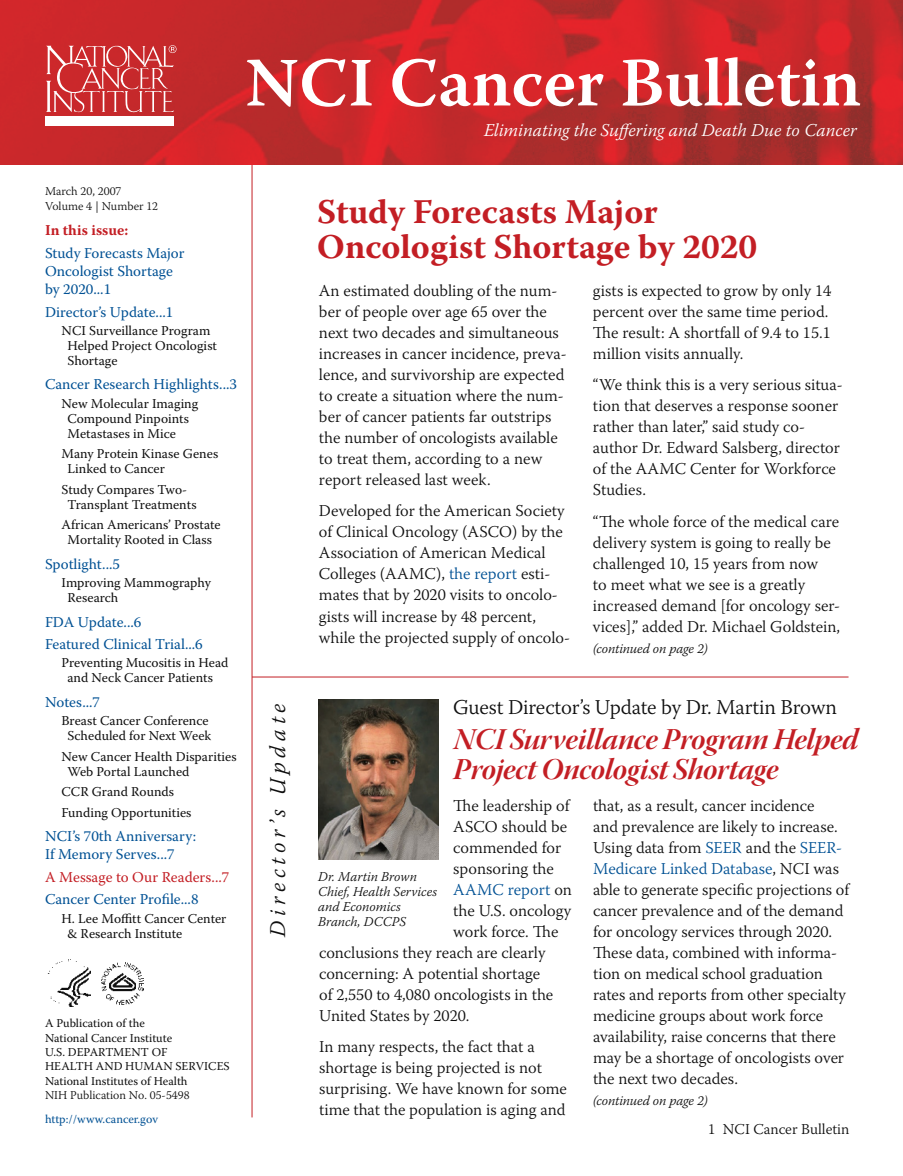
<style>
.page{position:relative;width:903px;height:1176px;background:#fff}
.page>*{position:absolute;margin:0;border:0;box-sizing:border-box;transform-origin:0 0}
.t1{font:600 69px "Warnock Pro";color:#fff}
._1_-_Lead_Article_Ti{font:700 34.5px/34.5px "Warnock Pro";color:#c31e24}
._2_-_Story_Title{font:30px/30px "Warnock Pro Bold It Disp";letter-spacing:-.01em;color:#c31e24}
._1_-_Sections{font:italic 300 22.5px "Warnock Pro";letter-spacing:.2em;color:#0f0f0f}
.names_contacts{font:300 21px "Warnock Pro";letter-spacing:-.01em;color:#0f0f0f}
.t2{font:italic 300 18px "Warnock Pro";color:#fff}
.t3{font:300 16.5px/21px "Warnock Pro";color:#0f0f0f}
.t4{font:300 16.5px "Warnock Pro";letter-spacing:.005em;color:#005194}
._1_-_TOC_Contents{font:15px/18px "Warnock Pro";color:#005194}
._1_-_TOC_Contents-2{font:15px "Warnock Pro";color:#c31e24}
.t5{font:300 15px "Warnock Pro";color:#0f0f0f}
.TOC_Head{font:700 15px "Warnock Pro";color:#c31e24}
._2_-_TOC_Contents_su{font:13.5px/15px "Warnock Pro";color:#0f0f0f}
.t6{font:italic 300 13.5px/15px "Warnock Pro";letter-spacing:-.005em;color:#0f0f0f}
.t7{font:12px/14.4px "Warnock Pro";color:#0f0f0f}
.t8{font:300 12px "Warnock Pro";color:#0f0f0f}
.t9{font:12px "Warnock Pro";color:#005194}
.s1{color:#005194}
.s2{color:#0f0f0f}
</style>
<div class="page">
<hr style="left:252px;top:20px;width:1px;height:1097px;background:#c31e24">
<img style="left:0;top:0;width:903px;height:164px">
<div style="left:45px;top:116px;width:129px;height:10px;background:#fff"></div>
<svg style="left:46px;top:45px;width:131px;height:68px;background:#d14e50"></svg>
<img style="left:47px;top:959px;width:43px;height:46px">
<img style="left:102px;top:962px;width:42px;height:42px">
<hr style="left:252px;top:676px;width:596px;height:1px;background:#c31e24">
<img style="left:318px;top:699px;width:121px;height:160px">
<p class="t1" style="left:245px;top:41px;width:617px">NCI Cancer Bulletin</p>
<p class="t2" style="left:484px;top:119px;width:374px">Eliminating the Suffering and Death Due to Cancer</p>
<p class="t8" style="left:45px;top:184px;width:78px">March 20, 2007</p>
<p class="t8" style="left:45px;top:198px;width:115px">Volume 4 | Number 12</p>
<p class="TOC_Head" style="left:45px;top:221px;width:85px">In this issue:</p>
<p class="_1_-_TOC_Contents" style="left:45px;top:244px;width:141px">Study Forecasts Major<br>Oncologist Shortage by 2020...1</p>
<p class="_1_-_TOC_Contents" style="left:45px;top:302px;width:130px">Director’s Update...1</p>
<p class="_2_-_TOC_Contents_su" style="left:68px;top:322px;width:151px;text-indent:-6px">NCI Surveillance Program<br>Helped Project Oncologist<br>Shortage</p>
<p class="_1_-_TOC_Contents" style="left:45px;top:375px;width:194px">Cancer Research Highlights...3</p>
<p class="_2_-_TOC_Contents_su" style="left:68px;top:395px;width:132px;text-indent:-6px">New Molecular Imaging<br>Compound Pinpoints<br>Metastases in Mice</p>
<p class="_2_-_TOC_Contents_su" style="left:68px;top:446px;width:152px;text-indent:-6px">Many Protein Kinase Genes<br>Linked to Cancer</p>
<p class="_2_-_TOC_Contents_su" style="left:68px;top:481px;width:131px;text-indent:-6px">Study Compares Two-<br>Transplant Treatments</p>
<p class="_2_-_TOC_Contents_su" style="left:62px;top:516px;width:161px;text-align:center">African Americans’ Prostate<br>Mortality Rooted in Class</p>
<p class="_1_-_TOC_Contents" style="left:45px;top:554px;width:77px">Spotlight...5</p>
<p class="_2_-_TOC_Contents_su" style="left:68px;top:574px;width:145px;text-indent:-6px">Improving Mammography<br>Research</p>
<p class="_1_-_TOC_Contents" style="left:45px;top:612px;width:98px">FDA Update...6</p>
<p class="_1_-_TOC_Contents" style="left:45px;top:634px;width:159px">Featured Clinical Trial...6</p>
<p class="_2_-_TOC_Contents_su" style="left:68px;top:655px;width:162px;text-indent:-6px">Preventing Mucositis in Head and Neck Cancer Patients</p>
<p class="_1_-_TOC_Contents" style="left:45px;top:692px;width:57px">Notes...7</p>
<p class="_2_-_TOC_Contents_su" style="left:62px;top:713px;width:151px;text-align:center">Breast Cancer Conference<br>Scheduled for Next Week</p>
<p class="_2_-_TOC_Contents_su" style="left:68px;top:748px;width:171px;text-indent:-6px">New Cancer Health Disparities<br>Web Portal Launched</p>
<p class="_2_-_TOC_Contents_su" style="left:62px;top:783px;width:114px">CCR Grand Rounds</p>
<p class="_2_-_TOC_Contents_su" style="left:62px;top:804px;width:131px">Funding Opportunities</p>
<p class="_1_-_TOC_Contents" style="left:45px;top:826px;width:153px">NCI’s 70th Anniversary:<br>If Memory Serves...7</p>
<p class="_1_-_TOC_Contents-2" style="left:45px;top:867px;width:186px">A Message to Our Readers...7</p>
<p class="_1_-_TOC_Contents" style="left:45px;top:889px;width:155px">Cancer Center Profile...8</p>
<p class="_2_-_TOC_Contents_su" style="left:68px;top:910px;width:160px;text-indent:-6px">H. Lee Moffitt Cancer Center &amp; Research Institute</p>
<p class="t7" style="left:45px;top:1015px;width:186px">A Publication of the<br>National Cancer Institute<br>U.S. DEPARTMENT OF<br>HEALTH AND HUMAN SERVICES<br>National Institutes of Health</p>
<p class="t8" style="left:45px;top:1087px;width:146px">NIH Publication No. 05-5498</p>
<p class="t9" style="left:45px;top:1111px;width:114px">http://www.cancer.gov</p>
<p class="_1_-_Sections" style="left:264px;top:936px;width:235px;rotate:-90deg">Director’s Update</p>
<p class="_1_-_Lead_Article_Ti" style="left:317px;top:194px;width:441px">Study Forecasts Major<br>Oncologist Shortage by 2020</p>
<p class="t3" style="left:319px;top:279px;width:249px">An estimated doubling of the num&shy;ber of people over age 65 over the next two decades and simultaneous increases in cancer incidence, preva&shy;lence, and survivorship are expected to create a situation where the num&shy;ber of cancer patients far outstrips the number of oncologists available to treat them, according to a new report released last week.</p>
<p class="t3" style="left:319px;top:500px;width:253px">Developed for the American Society of Clinical Oncology (ASCO) by the Association of American Medical Colleges (AAMC), <span class="s1">the report</span> esti&shy;mates that by 2020 visits to oncolo&shy;gists will increase by 48 percent, while the projected supply of oncolo-</p>
<p class="t3" style="left:593px;top:279px;width:240px">gists is expected to grow by only 14 percent over the same time period.<br>The result: A shortfall of 9.4 to 15.1 million visits annually.</p>
<p class="t3" style="left:593px;top:374px;width:251px">“We think this is a very serious situa&shy;tion that deserves a response sooner rather than later,” said study co&shy;author Dr. Edward Salsberg, director of the AAMC Center for Workforce<br>Studies.</p>
<p class="t3" style="left:593px;top:510px;width:249px">“The whole force of the medical care delivery system is going to really be challenged 10, 15 years from now<br>to meet what we see is a greatly increased demand [for oncology ser&shy;vices],” added Dr. Michael Goldstein,</p>
<p class="t6" style="left:593px;top:640px;width:116px">(continued on page 2)</p>
<p class="names_contacts" style="left:453px;top:694px;width:385px">Guest Director’s Update by Dr. Martin Brown</p>
<p class="_2_-_Story_Title" style="left:453px;top:723px;width:407px">NCI Surveillance Program Helped<br>Project Oncologist Shortage</p>
<p class="t3" style="left:453px;top:794px;width:118px">The leadership of</p>
<p class="t3" style="left:453px;top:815px;width:116px">ASCO should be</p>
<p class="t3" style="left:453px;top:836px;width:110px">commended for</p>
<p class="t3" style="left:453px;top:857px;width:102px">sponsoring the</p>
<p class="t4" style="left:453px;top:879px;width:120px">AAMC report <span class="s2">on</span></p>
<p class="t3" style="left:453px;top:899px;width:120px">the U.S. oncology</p>
<p class="t3" style="left:453px;top:920px;width:107px">work force. The</p>
<p class="t3" style="left:319px;top:941px;width:228px">conclusions they reach are clearly</p>
<p class="t3" style="left:319px;top:962px;width:223px">concerning: A potential shortage</p>
<p class="t3" style="left:319px;top:983px;width:236px">of 2,550 to 4,080 oncologists in the</p>
<p class="t3" style="left:319px;top:1004px;width:152px">United States by 2020.</p>
<p class="t3" style="left:319px;top:1035px;width:249px">In many respects, the fact that a shortage is being projected is not surprising. We have known for some time that the population is aging and</p>
<p class="t6" style="left:318px;top:868px;width:120px">Dr. Martin Brown<br>Chief, Health Services and Economics<br>Branch, DCCPS</p>
<p class="t3" style="left:593px;top:794px;width:257px">that, as a result, cancer incidence<br>and prevalence are likely to increase.<br>Using data from <span class="s1">SEER</span> and the <span class="s1">SEER-Medicare Linked Database</span>, NCI was able to generate specific projections of cancer prevalence and of the demand for oncology services through 2020.<br>These data, combined with informa&shy;tion on medical school graduation rates and reports from other specialty medicine groups about work force availability, raise concerns that there may be a shortage of oncologists over the next two decades.</p>
<p class="t6" style="left:593px;top:1092px;width:116px">(continued on page 2)</p>
<p class="t5" style="left:723px;top:1119px;width:128px">NCI Cancer Bulletin</p>
</div>
